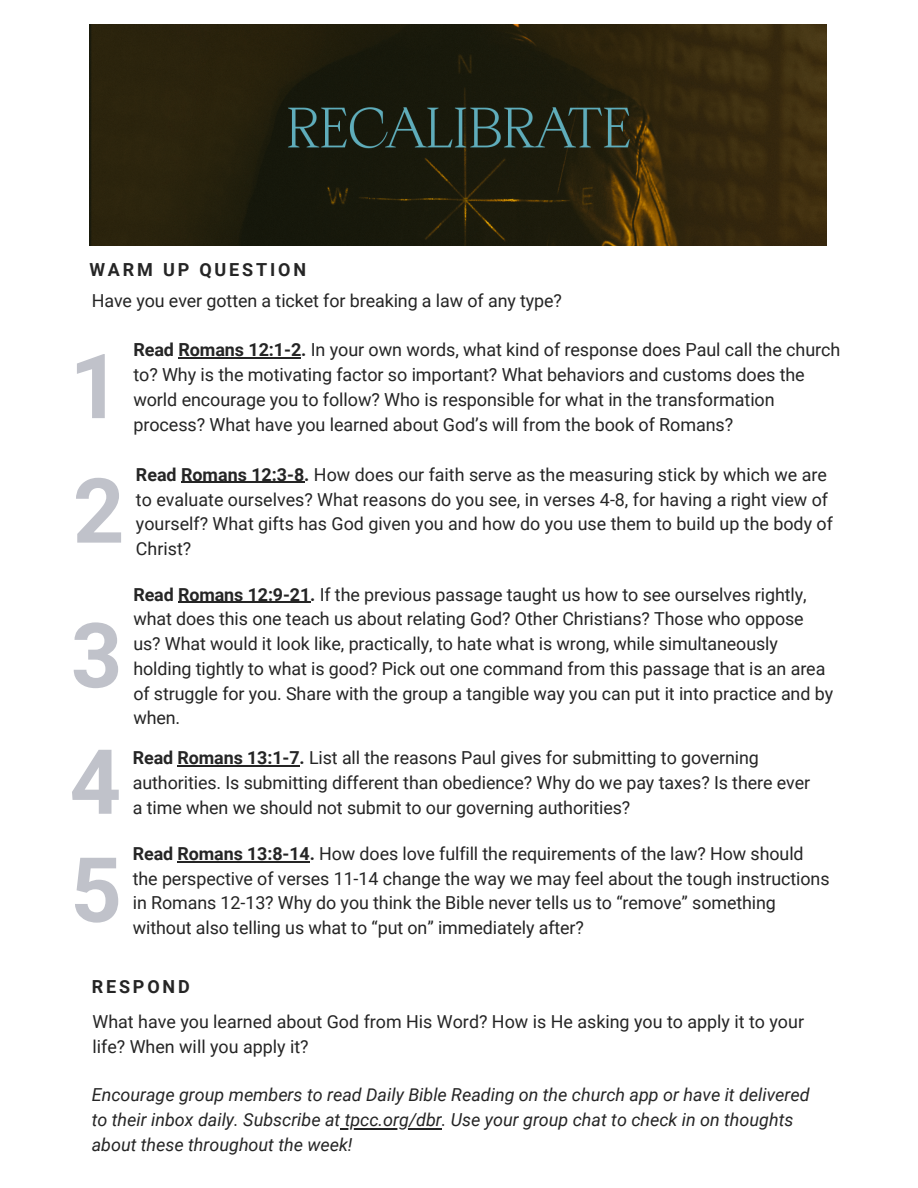
<style>
.page{position:relative;width:918px;height:1188px;background:#fff}
.page>*{position:absolute;margin:0;border:0;box-sizing:border-box;transform-origin:0 0}
.t1{font:700 90px "Roboto";color:#c0c2ca}
.t2{font:18px/24.8px "Roboto";letter-spacing:-.005em;color:#252525}
.t3{font:700 18px "Roboto";letter-spacing:.155em;color:#252525}
.t4{font:17.85px/24.8px "Roboto";letter-spacing:-.005em;color:#252525}
.t5{font:italic 17.85px/24.9px "Roboto";color:#252525}
.s1{font-weight:700}
</style>
<div class="page">
<img style="left:89px;top:25px;width:737px;height:220px">
<hr style="left:181px;top:482px;width:123px;height:1px;background:#252525">
<hr style="left:178px;top:357px;width:123px;height:2px;background:#252525">
<hr style="left:178px;top:602px;width:132px;height:1px;background:#252525">
<hr style="left:178px;top:765px;width:122px;height:2px;background:#252525">
<hr style="left:178px;top:861px;width:132px;height:1px;background:#252525">
<hr style="left:340px;top:1128px;width:102px;height:1px;background:#252525">
<p class="t3" style="left:89px;top:259px;width:218px">WARM UP QUESTION</p>
<p class="t4" style="left:92px;top:288px;width:472px">Have you ever gotten a ticket for breaking a law of any type?</p>
<p class="t1" style="left:70px;top:335px;width:53px">1</p>
<p class="t2" style="left:133px;top:338px;width:709px"><span class="s1">Read Romans 12:1-2.</span> In your own words, what kind of response does Paul call the church to? Why is the motivating factor so important? What behaviors and customs does the world encourage you to follow? Who is responsible for what in the transformation process? What have you learned about God’s will from the book of Romans?</p>
<p class="t1" style="left:73px;top:459px;width:53px">2</p>
<p class="t4" style="left:136px;top:462px;width:699px"><span class="s1">Read Romans 12:3-8.</span> How does our faith serve as the measuring stick by which we are to evaluate ourselves? What reasons do you see, in verses 4-8, for having a right view of yourself? What gifts has God given you and how do you use them to build up the body of Christ?</p>
<p class="t1" style="left:71px;top:604px;width:53px">3</p>
<p class="t4" style="left:133px;top:582px;width:701px"><span class="s1">Read Romans 12:9-21.</span> If the previous passage taught us how to see ourselves rightly, what does this one teach us about relating God? Other Christians? Those who oppose us? What would it look like, practically, to hate what is wrong, while simultaneously holding tightly to what is good? Pick out one command from this passage that is an area of struggle for you. Share with the group a tangible way you can put it into practice and by when.</p>
<p class="t1" style="left:70px;top:730px;width:53px">4</p>
<p class="t4" style="left:133px;top:746px;width:679px"><span class="s1">Read Romans 13:1-7.</span> List all the reasons Paul gives for submitting to governing authorities. Is submitting different than obedience? Why do we pay taxes? Is there ever a time when we should not submit to our governing authorities?</p>
<p class="t4" style="left:133px;top:841px;width:698px"><span class="s1">Read Romans 13:8-14.</span> How does love fulfill the requirements of the law? How should the perspective of verses 11-14 change the way we may feel about the tough instructions in Romans 12-13? Why do you think the Bible never tells us to “remove” something without also telling us what to “put on” immediately after?</p>
<p class="t1" style="left:70px;top:838px;width:53px">5</p>
<p class="t3" style="left:92px;top:977px;width:99px">RESPOND</p>
<p class="t4" style="left:93px;top:1009px;width:713px">What have you learned about God from His Word? How is He asking you to apply it to your life? When will you apply it?</p>
<p class="t5" style="left:92px;top:1083px;width:719px">Encourage group members to read Daily Bible Reading on the church app or have it delivered to their inbox daily. Subscribe at tpcc.org/dbr. Use your group chat to check in on thoughts about these throughout the week!</p>
</div>
